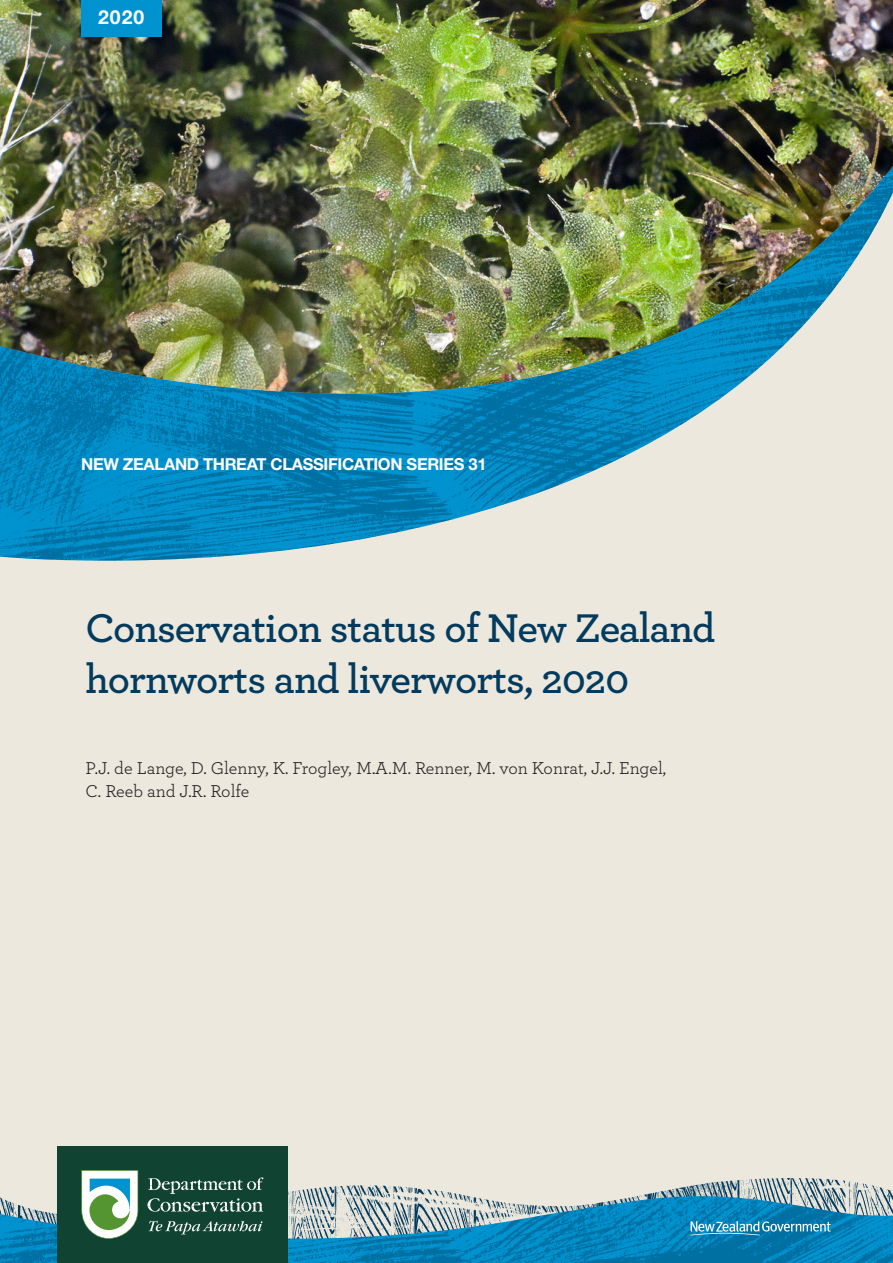
<style>
.page{position:relative;width:893px;height:1263px;background:#ece8dd}
.page>*{position:absolute;margin:0;border:0;box-sizing:border-box;transform-origin:0 0}
.Title_1{font:600 42px/51px "Archer";letter-spacing:-.02em;color:#023b5e}
.Date{font:700 19.35px "Helvetica Neue LT Std";color:#fff}
.Author{font:18px/22.5px "Archer";color:#231f20}
.Series{font:700 16.5px "Helvetica Neue LT Std";letter-spacing:-.02em;color:#fff}
</style>
<div class="page">
<img style="left:0;top:552px;width:270px;height:9px">
<img style="left:310px;top:1178px;width:574px;height:11px">
<svg style="left:288px;top:1189px;width:605px;height:6px"></svg>
<img style="left:0;top:1195px;width:893px;height:68px">
<svg style="left:0;top:395px;width:725px;height:157px"></svg>
<img style="left:0;top:0;width:893px;height:395px">
<div style="left:57px;top:1146px;width:231px;height:117px;background:#104331"></div>
<svg style="left:81px;top:1170px;width:57px;height:69px;background:#9fc5b1"></svg>
<svg style="left:149px;top:1220px;width:113px;height:14px"></svg>
<svg style="left:147px;top:1177px;width:116px;height:35px"></svg>
<svg style="left:690px;top:1221px;width:141px;height:14px;background:#479fc5"></svg>
<div style="left:81px;top:0;width:80px;height:37px;background:#0093d0"></div>
<p class="Date" style="left:98px;top:5px;width:47px">2020</p>
<p class="Series" style="left:81px;top:453px;width:407px">NEW ZEALAND THREAT CLASSIFICATION SERIES 31</p>
<p class="Title_1" style="left:85px;top:600px;width:632px">Conservation status of New Zealand hornworts and liverworts, 2020</p>
<p class="Author" style="left:85px;top:756px;width:582px">P.J. de Lange, D. Glenny, K. Frogley, M.A.M. Renner, M. von Konrat, J.J. Engel,<br>C. Reeb and J.R. Rolfe</p>
</div>
